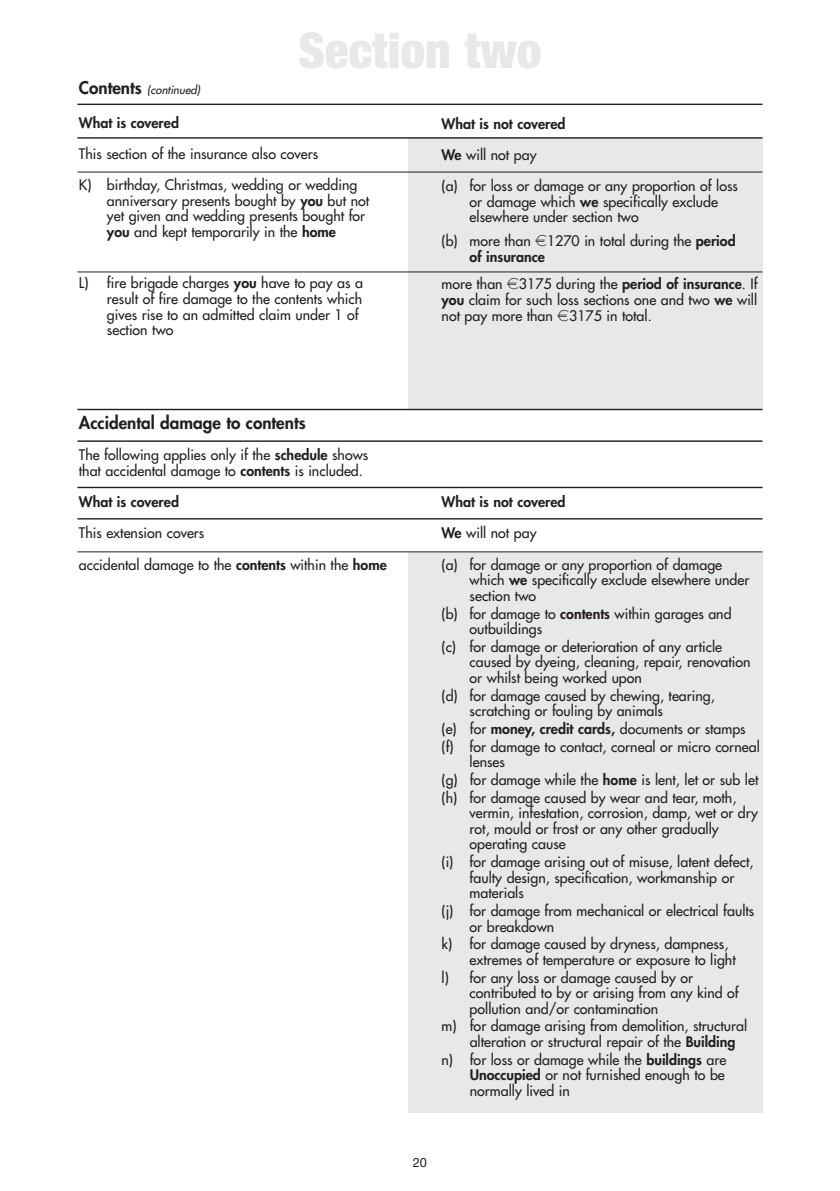
<style>
.page{position:relative;width:840px;height:1191px;background:#fff}
.page>*{position:absolute;margin:0;border:0;box-sizing:border-box;transform-origin:0 0}
.t1{font:900 condensed 49.2px "Helvetica Neue";color:#e7e8e8}
.t2{font:800 17px "Futura";color:#231f20}
.t3{font:14.2px/15.6px "Futura";color:#231f20}
.t4{font:800 14.2px/31.2px "Futura";color:#231f20}
.t5{font:12.8px "Helvetica Neue";color:#231f20}
.t6{font:italic 11.4px "Futura";color:#231f20}
.s1{font-weight:800;font-style:normal;font-size:17px}
.s2{font-weight:800}
.s3{font-family:"Euro font"}
.s4{font-weight:400}
</style>
<div class="page">
<div style="left:407px;top:553px;width:355px;height:560px;background:#e7e8e8"></div>
<div style="left:407px;top:138px;width:355px;height:271px;background:#e7e8e8"></div>
<hr style="left:77px;top:137px;width:685px;height:2px;background:#231f20">
<hr style="left:77px;top:172px;width:685px;height:1px;background:#231f20">
<hr style="left:77px;top:271px;width:685px;height:1px;background:#231f20">
<hr style="left:77px;top:104px;width:685px;height:1px;background:#231f20">
<hr style="left:77px;top:409px;width:685px;height:1px;background:#231f20">
<hr style="left:77px;top:440px;width:685px;height:2px;background:#231f20">
<hr style="left:77px;top:487px;width:685px;height:1px;background:#231f20">
<hr style="left:77px;top:551px;width:685px;height:1px;background:#231f20">
<hr style="left:77px;top:518px;width:685px;height:1px;background:#231f20">
<h1 class="t1" style="left:298px;top:33px;width:244px">Section two</h1>
<p class="t6" style="left:79px;top:84px;width:125px"><span class="s1">C o n te n ts</span> (continued)</p>
<p class="t4" style="left:79px;top:108px;width:102px">What is covered</p>
<p class="t3" style="left:79px;top:139px;width:280px;line-height:31.2px">This section of the insurance also covers<br>K) birthday, Christmas, wedding or wedding</p>
<p class="t3" style="left:107px;top:194px;width:264px">anniversary presents bought by <span class="s2">you</span> but not yet given and wedding presents bought for <span class="s2">you</span> and kept temporarily in the <span class="s2">home</span></p>
<p class="t3" style="left:107px;top:276px;width:257px;text-indent:-28px">L) fire brigade charges <span class="s2">you</span> have to pay as a result of fire damage to the contents which gives rise to an admitted claim under 1 of section two</p>
<p class="t3" style="left:441px;top:109px;width:298px;line-height:31.2px"><span class="s2">What is not covered<br>We</span> will not pay<br>(a) for loss or damage or any proportion of loss</p>
<p class="t3" style="left:469px;top:195px;width:250px">or damage which <span class="s2">we</span> specifically exclude elsewhere under section two</p>
<p class="t3" style="left:469px;top:234px;width:267px;text-indent:-28px">(b) more than <span class="s3">R</span>1270 in total during the <span class="s2">period of insurance</span></p>
<p class="t3" style="left:441px;top:277px;width:317px;text-align:justify">more than <span class="s3">R</span>3175 during the <span class="s2">period of insurance</span>. If <span class="s2">you</span> claim for such loss sections one and two <span class="s2">we</span> will not pay more than <span class="s3">R</span>3175 in total.</p>
<p class="t2" style="left:79px;top:414px;width:228px">Accidental damage to contents</p>
<p class="t3" style="left:79px;top:448px;width:291px">The following applies only if the <span class="s2">schedule</span> shows that accidental damage to <span class="s2">contents</span> is included.</p>
<p class="t4" style="left:79px;top:487px;width:102px">What is covered</p>
<p class="t3" style="left:79px;top:518px;width:309px;line-height:31.2px">This extension covers<br>accidental damage to the <span class="s2">contents</span> within the <span class="s2">home</span></p>
<p class="t4" style="left:441px;top:487px;width:125px">What is not covered<br>We <span class="s4">will not pay</span></p>
<p class="t3" style="left:469px;top:557px;width:281px;text-indent:-28px">(a) for damage or any proportion of damage which <span class="s2">we</span> specifically exclude elsewhere under section two</p>
<p class="t3" style="left:469px;top:606px;width:263px;text-indent:-28px">(b) for damage to <span class="s2">contents</span> within garages and outbuildings</p>
<p class="t3" style="left:469px;top:640px;width:282px;text-indent:-28px">(c) for damage or deterioration of any article caused by dyeing, cleaning, repair, renovation or whilst being worked upon</p>
<p class="t3" style="left:469px;top:688px;width:246px;text-indent:-28px">(d) for damage caused by chewing, tearing, scratching or fouling by animals</p>
<p class="t3" style="left:441px;top:721px;width:319px;line-height:17.6px">(e) for <span class="s2">money, credit cards,</span> documents or stamps (f) for damage to contact, corneal or micro corneal</p>
<p class="t3" style="left:441px;top:754px;width:318px;line-height:17.6px;text-indent:28px">lenses<br>(g) for damage while the <span class="s2">home</span> is lent, let or sub let (h) for damage caused by wear and tear, moth,</p>
<p class="t3" style="left:469px;top:806px;width:290px">vermin, infestation, corrosion, damp, wet or dry rot, mould or frost or any other gradually operating cause</p>
<p class="t3" style="left:469px;top:855px;width:285px;text-indent:-28px">(i) for damage arising out of misuse, latent defect, faulty design, specification, workmanship or materials</p>
<p class="t3" style="left:469px;top:904px;width:286px;text-indent:-28px">(j) for damage from mechanical or electrical faults or breakdown</p>
<p class="t3" style="left:469px;top:937px;width:267px;text-indent:-28px">k) for damage caused by dryness, dampness, extremes of temperature or exposure to light</p>
<p class="t3" style="left:469px;top:970px;width:270px;text-indent:-28px">l) for any loss or damage caused by or contributed to by or arising from any kind of pollution and/or contamination</p>
<p class="t3" style="left:469px;top:1019px;width:279px;text-indent:-28px">m) for damage arising from demolition, structural alteration or structural repair of the <span class="s2">Building</span></p>
<p class="t3" style="left:469px;top:1052px;width:258px;text-align:justify;text-indent:-28px">n) for loss or damage while the <span class="s2">buildings</span> are <span class="s2">Unoccupied</span> or not furnished enough to be normally lived in</p>
<p class="t5" style="left:412px;top:1158px;width:16px">20</p>
</div>
